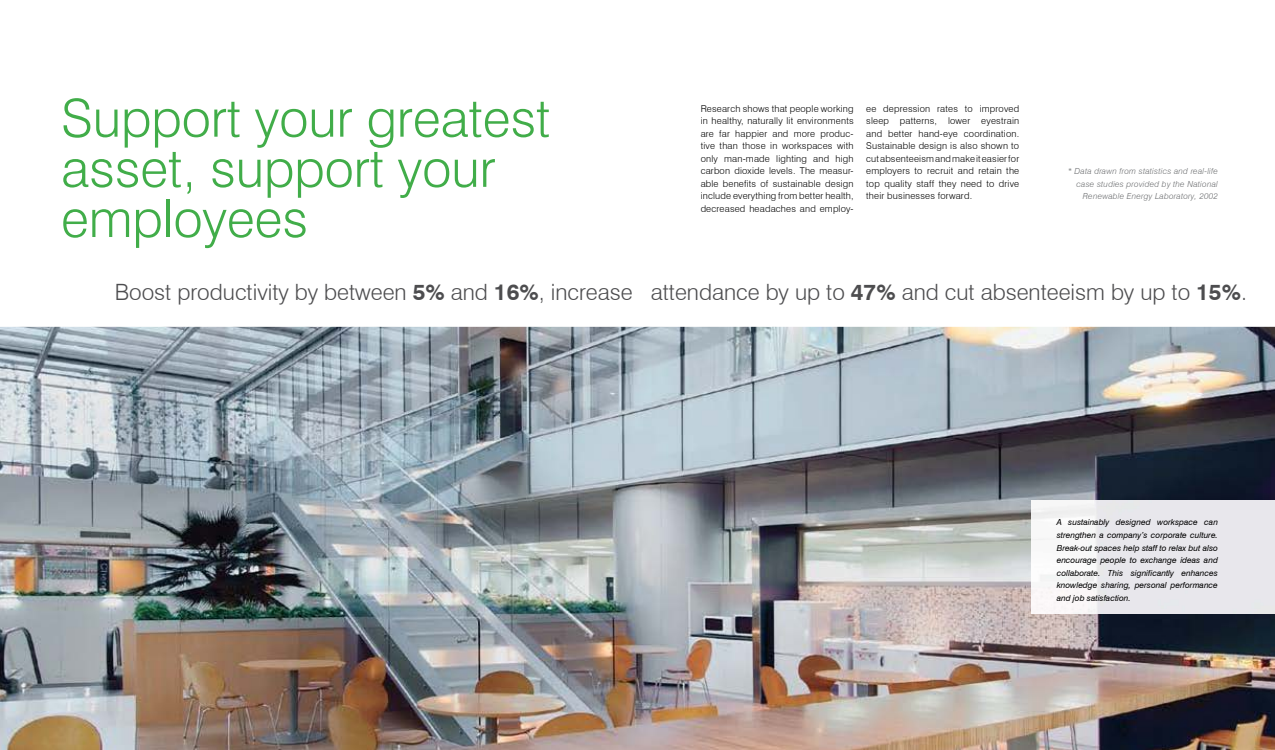
<style>
.page{position:relative;width:1275px;height:750px;background:#fff}
.page>*{position:absolute;margin:0;border:0;box-sizing:border-box;transform-origin:0 0}
.t1{font:300 52.25px/50.1px "Swiss 721 BT";color:#41ad49}
.t2{font:300 22.48px "Swiss 721 BT";color:#4d4d4f}
.t3{font:300 9.4px/12.5px "Swiss 721 BT";letter-spacing:.02em;color:#000;text-align:justify}
.t4{font:italic 8.35px/12.6px "Swiss 721 BT";color:#000;text-align:justify}
.t5{font:italic 300 8.35px/12.6px "Swiss 721 BT";letter-spacing:.025em;color:#6d6f71;text-align:right}
.s1{font-weight:700}
</style>
<div class="page">
<img style="left:0;top:327px;width:1275px;height:423px">
<img style="left:1032px;top:500px;width:243px;height:113px">
<h1 class="t1" style="left:61px;top:93px;width:491px">Support your greatest asset, support your employees</h1>
<h2 class="t2" style="left:115px;top:278px;width:1134px">Boost productivity by between <span class="s1">5%</span> and <span class="s1">16%</span>, increase attendance by up to <span class="s1">47%</span> and cut absenteeism by up to <span class="s1">15%</span>.</h2>
<p class="t3" style="left:701px;top:102px;width:155px">Research shows that people working in healthy, naturally lit environments are far happier and more produc&shy;tive than those in workspaces with only man-made lighting and high carbon dioxide levels. The measur&shy;able benefits of sustainable design include everything from better health, decreased headaches and employ-</p>
<p class="t3" style="left:866px;top:102px;width:155px">ee depression rates to improved sleep patterns, lower eyestrain and better hand-eye coordination.<br>Sustainable design is also shown to cut absenteeism and make it easier for employers to recruit and retain the top quality staff they need to drive their businesses forward.</p>
<p class="t5" style="left:1068px;top:165px;width:152px">* Data drawn from statistics and real-life case studies provided by the National<br>Renewable Energy Laboratory, 2002</p>
<p class="t4" style="left:1057px;top:516px;width:163px">A sustainably designed workspace can strengthen a company’s corporate culture.<br>Break-out spaces help staff to relax but also encourage people to exchange ideas and collaborate. This significantly enhances knowledge sharing, personal performance and job satisfaction.</p>
</div>
